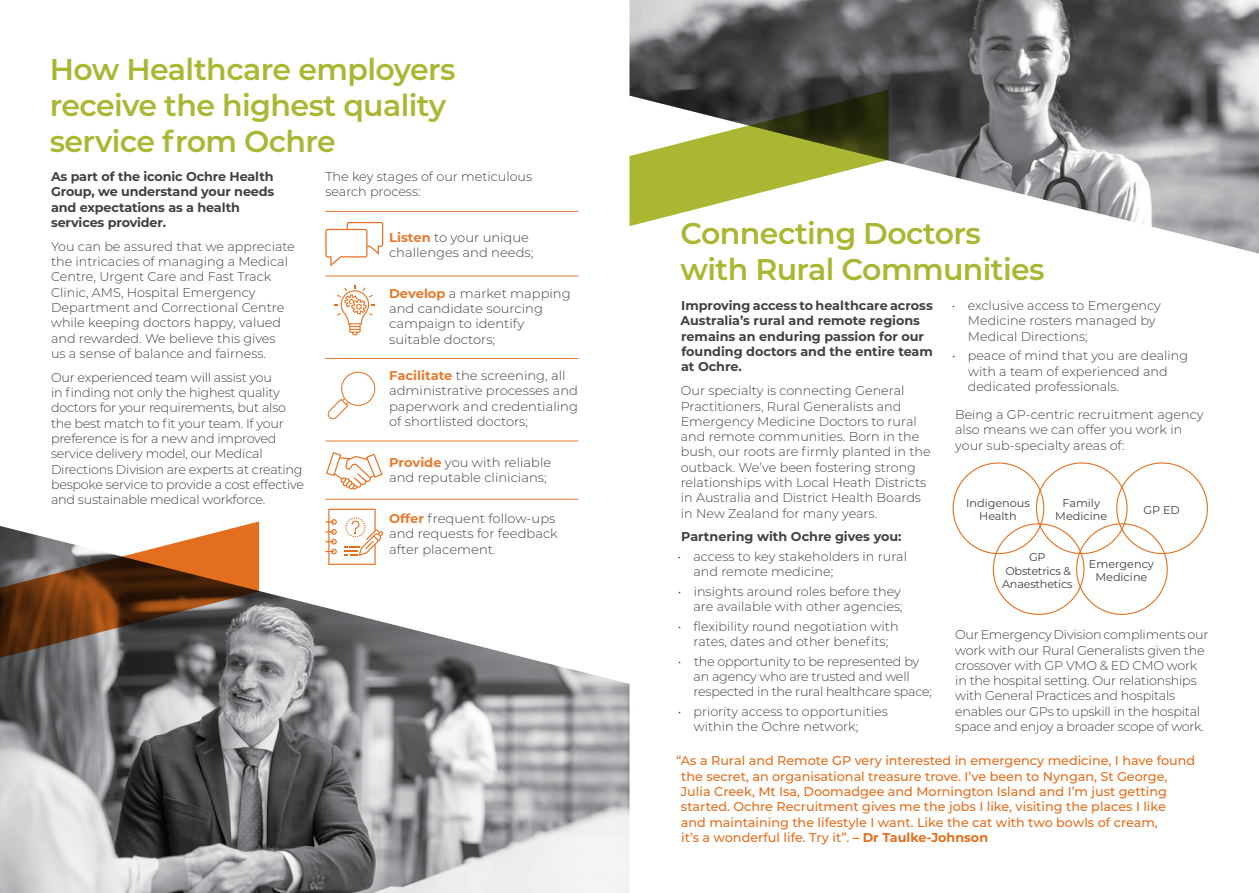
<style>
.page{position:relative;width:1259px;height:893px;background:#fff}
.page>*{position:absolute;margin:0;border:0;box-sizing:border-box;transform-origin:0 0}
.t1{font:600 30px/36px "Montserrat";letter-spacing:-.02em;color:#abb633}
.t2{font:300 12.75px/15.3px "Montserrat";color:#414042}
.t3{font:300 12.75px/15.3px "Montserrat";letter-spacing:-.02em;color:#414042}
.t4{font:500 12.75px/15.3px "Montserrat";color:#e36f1e}
.t5{font:700 12.75px/15.3px "Montserrat";color:#414042}
.t6{font:11.25px/13.5px "Montserrat";color:#414042;text-align:center}
.t7{font:11.25px/13.5px "Montserrat";letter-spacing:-.02em;color:#414042;text-align:center}
.s1{font-weight:700;color:#e67b2f}
.s2{font-weight:700}
</style>
<div class="page">
<img style="left:0;top:526px;width:629px;height:367px">
<img style="left:629px;top:0;width:630px;height:254px">
<hr style="left:325px;top:211px;width:253px;height:1px;background:#e67b2f">
<hr style="left:325px;top:276px;width:253px;height:1px;background:#e67b2f">
<hr style="left:325px;top:358px;width:253px;height:1px;background:#e67b2f">
<hr style="left:325px;top:441px;width:253px;height:1px;background:#e67b2f">
<hr style="left:325px;top:499px;width:253px;height:1px;background:#e67b2f">
<svg style="left:335px;top:285px;width:40px;height:50px"></svg>
<svg style="left:327px;top:372px;width:48px;height:48px"></svg>
<svg style="left:325px;top:222px;width:58px;height:44px"></svg>
<svg style="left:326px;top:452px;width:56px;height:37px"></svg>
<svg style="left:325px;top:509px;width:58px;height:56px"></svg>
<svg style="left:629px;top:90px;width:259px;height:136px"></svg>
<svg style="left:0;top:521px;width:259px;height:148px;background:#866753"></svg>
<h1 class="t1" style="left:50px;top:50px;width:407px">How Healthcare employers receive the highest quality service from Ochre</h1>
<p class="t5" style="left:51px;top:168px;width:225px">As part of the iconic Ochre Health<br>Group, we understand your needs and expectations as a health services provider.</p>
<p class="t2" style="left:51px;top:238px;width:245px">You can be assured that we appreciate the intricacies of managing a Medical Centre, Urgent Care and Fast Track Clinic, AMS, Hospital Emergency Department and Correctional Centre while keeping doctors happy, valued and rewarded. We believe this gives<br>us a sense of balance and fairness.</p>
<p class="t3" style="left:51px;top:369px;width:254px">Our experienced team will assist you<br>in finding not only the highest quality doctors for your requirements, but also the best match to fit your team. If your preference is for a new and improved service delivery model, our Medical Directions Division are experts at creating bespoke service to provide a cost effective and sustainable medical workforce.</p>
<p class="t2" style="left:325px;top:169px;width:208px">The key stages of our meticulous search process:</p>
<p class="t2" style="left:389px;top:229px;width:146px"><span class="s1">Listen</span> to your unique challenges and needs;</p>
<p class="t2" style="left:389px;top:285px;width:183px"><span class="s1">Develop</span> a market mapping and candidate sourcing campaign to identify suitable doctors;</p>
<p class="t2" style="left:389px;top:368px;width:190px"><span class="s1">Facilitate</span> the screening, all administrative processes and paperwork and credentialing of shortlisted doctors;</p>
<p class="t2" style="left:389px;top:454px;width:164px"><span class="s1">Provide</span> you with reliable and reputable clinicians;</p>
<p class="t2" style="left:389px;top:510px;width:170px"><span class="s1">Offer</span> frequent follow-ups and requests for feedback after placement.</p>
<h1 class="t1" style="left:680px;top:214px;width:365px">Connecting Doctors with Rural Communities</h1>
<p class="t5" style="left:680px;top:297px;width:254px">Improving access to healthcare across<br>Australia’s rural and remote regions remains an enduring passion for our founding doctors and the entire team at Ochre.</p>
<p class="t2" style="left:680px;top:383px;width:252px">Our specialty is connecting General Practitioners, Rural Generalists and Emergency Medicine Doctors to rural and remote communities. Born in the bush, our roots are firmly planted in the outback. We’ve been fostering strong relationships with Local Heath Districts in Australia and District Health Boards in New Zealand for many years.</p>
<p class="t5" style="left:681px;top:529px;width:222px">Partnering with Ochre gives you:</p>
<p class="t2" style="left:693px;top:548px;width:215px;text-indent:-16px">• access to key stakeholders in rural and remote medicine;</p>
<p class="t2" style="left:678px;top:583px;width:226px;text-align:right">• insights around roles before they are available with other agencies;</p>
<p class="t2" style="left:677px;top:618px;width:222px;text-align:center">• flexibility round negotiation with rates, dates and other benefits;</p>
<p class="t3" style="left:693px;top:653px;width:240px;text-indent:-16px">• the opportunity to be represented by an agency who are trusted and well respected in the rural healthcare space;</p>
<p class="t2" style="left:693px;top:703px;width:196px;text-indent:-16px">• priority access to opportunities within the Ochre network;</p>
<p class="t2" style="left:968px;top:298px;width:194px;text-indent:-16px">• exclusive access to Emergency<br>Medicine rosters managed by<br>Medical Directions;</p>
<p class="t2" style="left:967px;top:348px;width:222px;text-indent:-16px">• peace of mind that you are dealing with a team of experienced and dedicated professionals.</p>
<p class="t2" style="left:955px;top:406px;width:250px">Being a GP-centric recruitment agency also means we can offer you work in your sub-specialty areas of:</p>
<p class="t6" style="left:966px;top:496px;width:65px">Indigenous<br>Health</p>
<p class="t6" style="left:1055px;top:496px;width:53px">Family<br>Medicine</p>
<p class="t6" style="left:1143px;top:503px;width:38px">GP ED</p>
<p class="t7" style="left:1002px;top:550px;width:72px">GP<br>Obstetrics &amp;<br>Anaesthetics</p>
<p class="t6" style="left:1089px;top:557px;width:67px">Emergency<br>Medicine</p>
<p class="t3" style="left:955px;top:627px;width:255px">Our Emergency Division compliments our work with our Rural Generalists given the crossover with GP VMO &amp; ED CMO work in the hospital setting. Our relationships with General Practices and hospitals enables our GPs to upskill in the hospital space and enjoy a broader scope of work.</p>
<p class="t4" style="left:681px;top:753px;width:516px;text-indent:-5px">“As a Rural and Remote GP very interested in emergency medicine, I have found the secret, an organisational treasure trove. I’ve been to Nyngan, St George, Julia Creek, Mt Isa, Doomadgee and Mornington Island and I’m just getting started. Ochre Recruitment gives me the jobs I like, visiting the places I like<br>and maintaining the lifestyle I want. Like the cat with two bowls of cream,<br>it’s a wonderful life. Try it”. <span class="s2">– Dr Taulke-Johnson</span></p>
</div>
